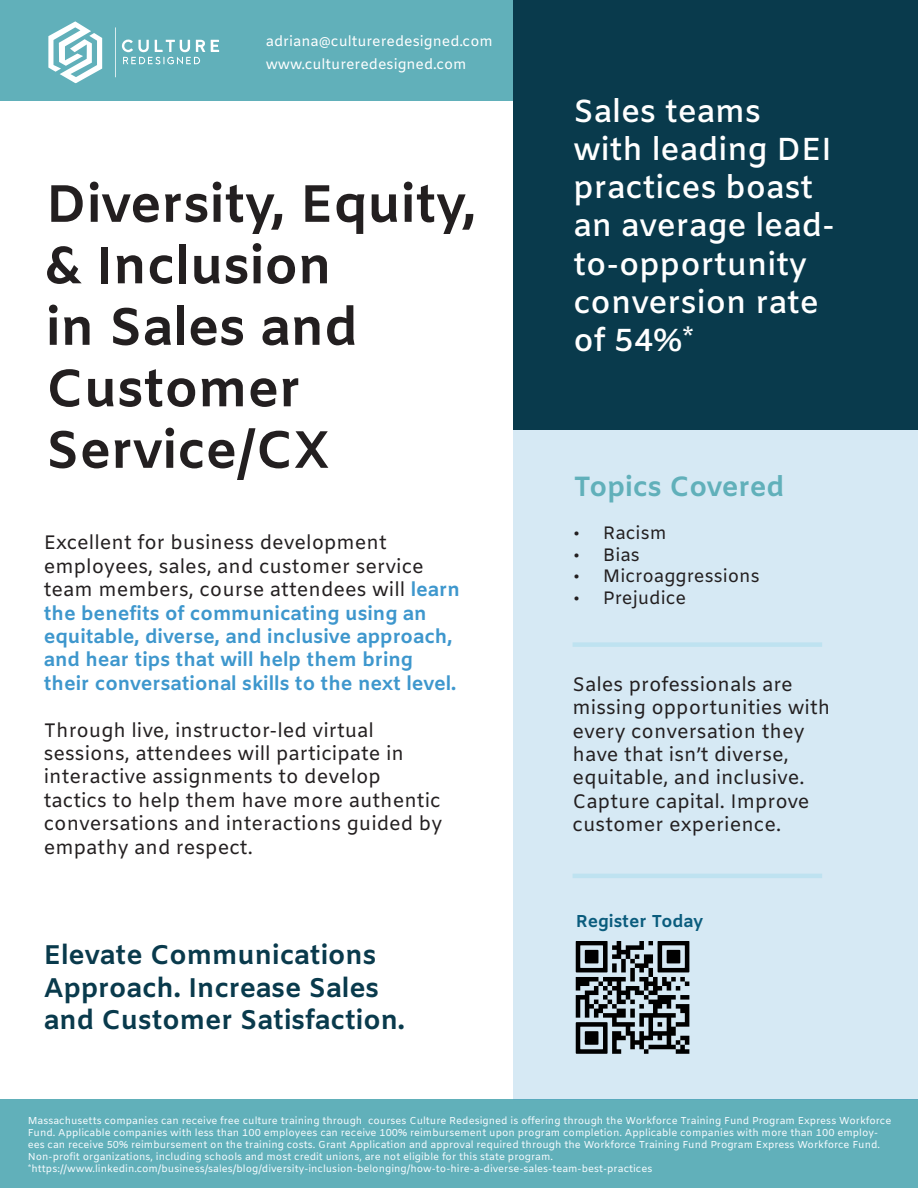
<style>
.page{position:relative;width:918px;height:1188px;background:#fff}
.page>*{position:absolute;margin:0;border:0;box-sizing:border-box;transform-origin:0 0}
.t1{font:700 52.5px/61.5px "Amiko";color:#231f20}
.t2{font:600 31.8px/38.1px "Amiko";color:#fff}
.t3{font:700 27.75px "Amiko";color:#61b0ba}
.t4{font:700 27px/32.4px "Amiko";color:#093a4c}
.t5{font:19.5px/23.4px "Amiko";color:#231f20}
.t6{font:700 19.5px/23.4px "Amiko";color:#3e97cd}
.t7{font:18px "Amiko";color:#231f20}
.t8{font:700 17.25px "Amiko";color:#0a5c7d}
.t9{font:14.25px "Amiko";color:#fff}
.t10{font:10.05px/12px "Amiko";color:#f6fbfe}
.s1{font-weight:400;color:#231f20}
</style>
<div class="page">
<div style="left:0;top:1099px;width:918px;height:89px;background:#61b0ba"></div>
<div style="left:513px;top:429px;width:405px;height:670px;background:#d6e9f4"></div>
<div style="left:0;top:0;width:513px;height:101px;background:#61b0ba"></div>
<svg style="left:48px;top:21px;width:54px;height:62px"></svg>
<svg style="left:115px;top:27px;width:1px;height:50px"></svg>
<svg style="left:122px;top:39px;width:97px;height:26px"></svg>
<div style="left:513px;top:0;width:405px;height:429px;background:#093a4c"></div>
<img style="left:575px;top:941px;width:115px;height:113px">
<div style="left:573px;top:642px;width:249px;height:5px;background:#bee2f0"></div>
<hr style="left:573px;top:874px;width:249px;height:4px;background:#bee2f0">
<p class="t9" style="left:266px;top:33px;width:229px">adriana@cultureredesigned.com</p>
<p class="t9" style="left:266px;top:56px;width:202px">www.cultureredesigned.com</p>
<p class="t1" style="left:46px;top:177px;width:432px">Diversity, Equity, &amp; Inclusion<br>in Sales and<br>Customer<br>Service/CX</p>
<p class="t6" style="left:44px;top:533px;width:418px"><span class="s1">Excellent for business development employees, sales, and customer service team members, course attendees will</span> learn the benefits of communicating using an equitable, diverse, and inclusive approach, and hear tips that will help them bring their conversational skills to the next level.</p>
<p class="t5" style="left:44px;top:720px;width:400px">Through live, instructor-led virtual sessions, attendees will participate in interactive assignments to develop tactics to help them have more authentic conversations and interactions guided by empathy and respect.</p>
<p class="t4" style="left:44px;top:941px;width:363px">Elevate Communications<br>Approach. Increase Sales and Customer Satisfaction.</p>
<p class="t2" style="left:573px;top:94px;width:263px">Sales teams with leading DEI practices boast an average lead&shy;to-opportunity conversion rate of 54%*</p>
<p class="t3" style="left:573px;top:470px;width:212px">Topics Covered</p>
<p class="t7" style="left:573px;top:522px;width:95px">• Racism</p>
<p class="t7" style="left:573px;top:544px;width:68px">• Bias</p>
<p class="t7" style="left:573px;top:565px;width:188px">• Microaggressions</p>
<p class="t7" style="left:573px;top:587px;width:114px">• Prejudice</p>
<p class="t5" style="left:573px;top:674px;width:259px">Sales professionals are missing opportunities with every conversation they have that isn’t diverse, equitable, and inclusive.<br>Capture capital. Improve customer experience.</p>
<p class="t8" style="left:576px;top:911px;width:129px">Register Today</p>
<p class="t10" style="left:28px;top:1115px;width:865px">Massachusetts companies can receive free culture training through courses Culture Redesigned is offering through the Workforce Training Fund Program Express Workforce Fund. Applicable companies with less than 100 employees can receive 100% reimbursement upon program completion. Applicable companies with more than 100 employ&shy;ees can receive 50% reimbursement on the training costs. Grant Application and approval required through the Workforce Training Fund Program Express Workforce Fund.<br>Non-profit organizations, including schools and most credit unions, are not eligible for this state program.</p>
<p class="t10" style="left:28px;top:1163px;width:626px">*https://www.linkedin.com/business/sales/blog/diversity-inclusion-belonging/how-to-hire-a-diverse-sales-team-best-practices</p>
</div>
